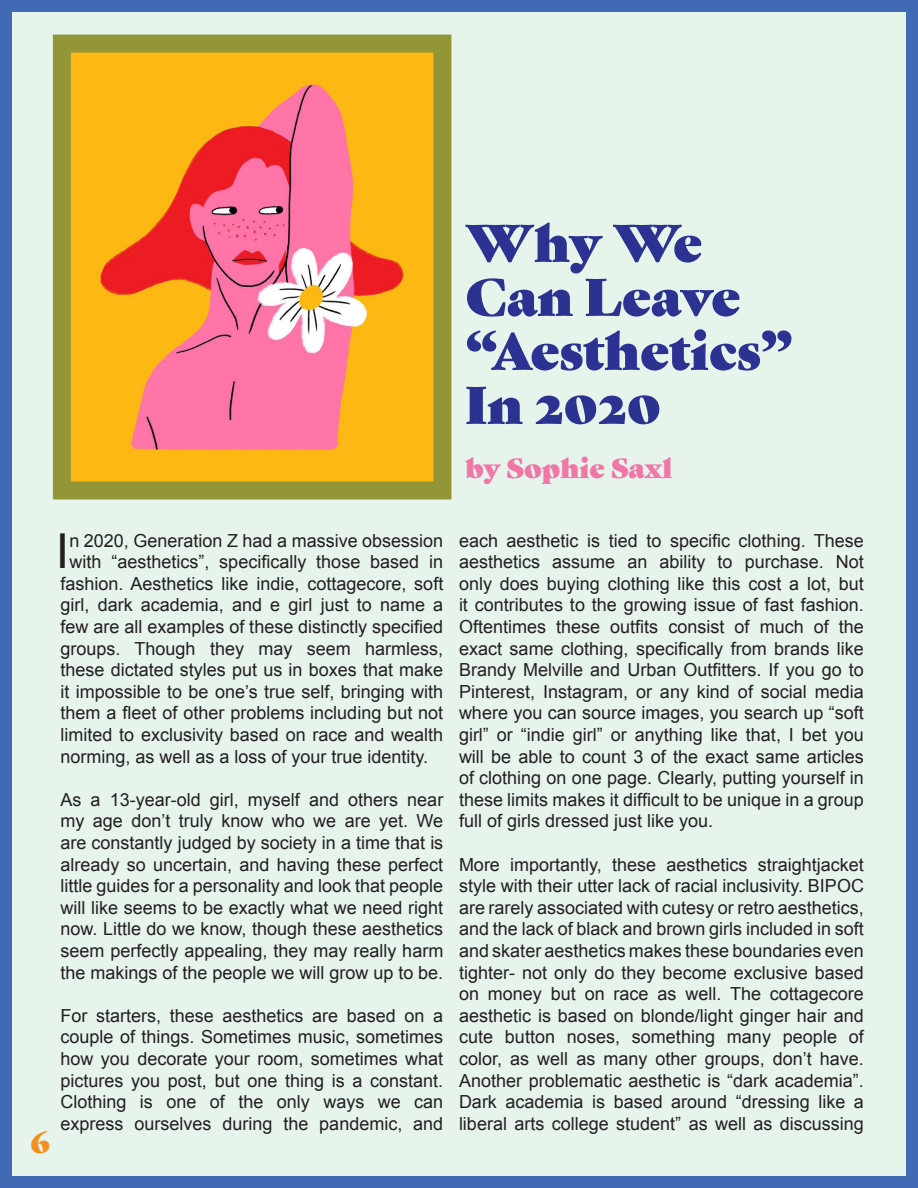
<style>
.page{position:relative;width:918px;height:1188px;background:#fff}
.page>*{position:absolute;margin:0;border:0;box-sizing:border-box;transform-origin:0 0}
.t1{font:51px/54px "Gastromond";color:#2b3292}
.t2{font:48.15px "Arial";color:#231f20}
.t3{font:30px "Gastromond";color:#f2901f}
.t4{font:27px "Gastromond";color:#f176a8}
.t5{font:18px/21.6px "Arial";color:#231f20;text-align:justify}
</style>
<div class="page">
<div style="left:6px;top:6px;width:906px;height:1176px;background:#e6f4ec"></div>
<div style="left:0;top:0;width:918px;height:1188px;border:12px solid #406ab4"></div>
<svg style="left:52px;top:34px;width:400px;height:466px;background:#e89844"></svg>
<p class="t1" style="left:465px;top:212px;width:239px">Why We</p>
<p class="t1" style="left:465px;top:266px;width:329px">Can Leave “Aesthetics”</p>
<p class="t1" style="left:465px;top:374px;width:197px">In 2020</p>
<p class="t4" style="left:465px;top:447px;width:209px">by Sophie Saxl</p>
<p class="t3" style="left:31px;top:1118px;width:21px">6</p>
<p class="t2" style="left:56px;top:520px;width:15px">I</p>
<p class="t5" style="left:69px;top:530px;width:375px">n 2020, Generation Z had a massive obsession</p>
<p class="t5" style="left:69px;top:551px;width:375px">with “aesthetics”, specifically those based in</p>
<p class="t5" style="left:60px;top:573px;width:384px">fashion. Aesthetics like indie, cottagecore, soft</p>
<p class="t5" style="left:60px;top:594px;width:384px">girl, dark academia, and e girl just to name a</p>
<p class="t5" style="left:60px;top:616px;width:384px">few are all examples of these distinctly specified</p>
<p class="t5" style="left:60px;top:638px;width:384px">groups. Though they may seem harmless,</p>
<p class="t5" style="left:60px;top:659px;width:384px">these dictated styles put us in boxes that make</p>
<p class="t5" style="left:60px;top:681px;width:384px">it impossible to be one’s true self, bringing with</p>
<p class="t5" style="left:60px;top:702px;width:384px">them a fleet of other problems including but not</p>
<p class="t5" style="left:60px;top:724px;width:384px">limited to exclusivity based on race and wealth</p>
<p class="t5" style="left:60px;top:746px;width:369px">norming, as well as a loss of your true identity.</p>
<p class="t5" style="left:60px;top:789px;width:384px">As a 13-year-old girl, myself and others near my age don’t truly know who we are yet. We are constantly judged by society in a time that is already so uncertain, and having these perfect little guides for a personality and look that people will like seems to be exactly what we need right now. Little do we know, though these aesthetics seem perfectly appealing, they may really harm the makings of the people we will grow up to be.</p>
<p class="t5" style="left:60px;top:1005px;width:384px">For starters, these aesthetics are based on a couple of things. Sometimes music, sometimes how you decorate your room, sometimes what pictures you post, but one thing is a constant.<br>Clothing is one of the only ways we can express ourselves during the pandemic, and</p>
<p class="t5" style="left:459px;top:530px;width:407px">each aesthetic is tied to specific clothing. These aesthetics assume an ability to purchase. Not only does buying clothing like this cost a lot, but it contributes to the growing issue of fast fashion.<br>Oftentimes these outfits consist of much of the exact same clothing, specifically from brands like Brandy Melville and Urban Outfitters. If you go to Pinterest, Instagram, or any kind of social media where you can source images, you search up “soft girl” or “indie girl” or anything like that, I bet you will be able to count 3 of the exact same articles of clothing on one page. Clearly, putting yourself in these limits makes it difficult to be unique in a group full of girls dressed just like you.</p>
<p class="t5" style="left:459px;top:854px;width:407px">More importantly, these aesthetics straightjacket style with their utter lack of racial inclusivity. BIPOC are rarely associated with cutesy or retro aesthetics, and the lack of black and brown girls included in soft and skater aesthetics makes these boundaries even tighter- not only do they become exclusive based on money but on race as well. The cottagecore aesthetic is based on blonde/light ginger hair and cute button noses, something many people of color, as well as many other groups, don’t have.<br>Another problematic aesthetic is “dark academia”.<br>Dark academia is based around “dressing like a liberal arts college student” as well as discussing</p>
</div>
